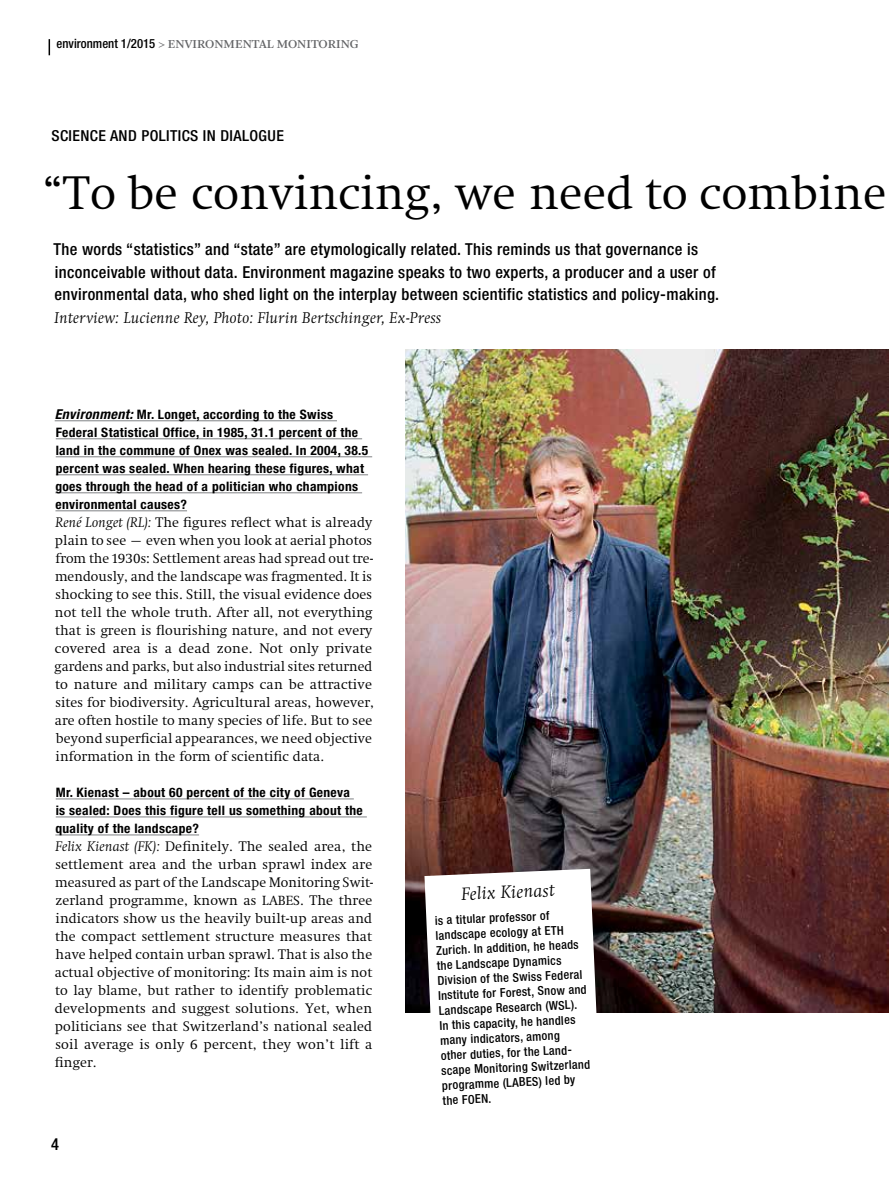
<style>
.page{position:relative;width:893px;height:1191px;background:#fff}
.page>*{position:absolute;margin:0;border:0;box-sizing:border-box;transform-origin:0 0}
.t1{font:300 48px "Swift LT Std";letter-spacing:.005em;color:#000}
.t2{font:italic 300 18px "Swift LT Std";color:#000}
.t3{font:500 condensed 16.5px/22.5px "Helvetica Neue LT Std";letter-spacing:.02em;color:#000}
.t4{font:italic 300 15.75px "Swift LT Std";letter-spacing:.02em;color:#000}
.t5{font:500 condensed 15.15px "Helvetica Neue LT Std";color:#000;scale:1.04 1}
.t6{font:300 14.1px/18px "Swift LT Std";letter-spacing:.01em;color:#000}
.t7{font:700 condensed 13.05px/18px "Helvetica Neue LT Std";letter-spacing:.025em;color:#000;scale:1.04 1}
.t8{font:12.75px "Arnhem";color:#636466}
.t9{font:500 condensed 12.3px/15px "Helvetica Neue LT Std";color:#000}
.s1{font-family:"Helvetica Neue LT Std";font-weight:500;font-stretch:condensed;color:#000}
.s2{font-style:italic;font-size:13.65px}
.s3{font-style:italic}
.s4{font-size:13.5px}
</style>
<div class="page">
<svg style="left:49px;top:39px;width:1px;height:16px"></svg>
<hr style="left:55px;top:420px;width:282px;height:1px;background:#808285">
<hr style="left:56px;top:438px;width:306px;height:1px;background:#808285">
<hr style="left:56px;top:456px;width:316px;height:1px;background:#808285">
<hr style="left:56px;top:474px;width:312px;height:1px;background:#808285">
<hr style="left:55px;top:492px;width:307px;height:1px;background:#808285">
<hr style="left:55px;top:510px;width:132px;height:1px;background:#808285">
<hr style="left:56px;top:798px;width:298px;height:1px;background:#808285">
<hr style="left:56px;top:816px;width:311px;height:1px;background:#808285">
<hr style="left:55px;top:834px;width:144px;height:1px;background:#808285">
<img style="left:405px;top:349px;width:484px;height:664px">
<svg style="left:424px;top:868px;width:178px;height:145px"></svg>
<p class="t8" style="left:57px;top:37px;width:304px"><span class="s1">environment 1/2015</span> &gt; ENVIRONMENTAL MONITORING</p>
<p class="t5" style="left:52px;top:127px;width:17px">Science</p>
<p class="t5" style="left:110px;top:127px;width:10px">and</p>
<p class="t5" style="left:141px;top:127px;width:31px">politics</p>
<p class="t5" style="left:203px;top:127px;width:54px">indialogue</p>
<h1 class="t1" style="left:42px;top:167px;width:845px">“To be convincing, we need to combine</h1>
<p class="t3" style="left:54px;top:238px;width:667px">The words “statistics” and “state” are etymologically related. This reminds us that governance is inconceivable without data. Environment magazine speaks to two experts, a producer and a user of environmental data, who shed light on the interplay between scientific statistics and policy-making.</p>
<p class="t4" style="left:54px;top:309px;width:388px">Interview: Lucienne Rey, Photo: Flurin Bertschinger, Ex-Press</p>
<p class="t7" style="left:55px;top:405px;width:303px"><span class="s2">Environment:</span> Mr. Longet, according to the Swiss Federal Statistical Office, in 1985, 31.1 percent of the land in the commune of Onex was sealed. In 2004, 38.5 percent was sealed. When hearing these figures, what goes through the head of a politician who champions environmental causes?</p>
<p class="t6" style="left:55px;top:513px;width:321px"><span class="s3">René Longet (RL):</span> The figures reflect what is already plain to see – even when you look at aerial photos from the 1930s: Settlement areas had spread out tre&shy;mendously, and the landscape was fragmented. It is shocking to see this. Still, the visual evidence does not tell the whole truth. After all, not everything that is green is flourishing nature, and not every covered area is a dead zone. Not only private gardens and parks, but also industrial sites returned to nature and military camps can be attractive sites for biodiversity. Agricultural areas, however, are often hostile to many species of life. But to see beyond superficial appearances, we need objective information in the form of scientific data.</p>
<p class="t7" style="left:55px;top:783px;width:297px">Mr. Kienast – about 60 percent of the city of Geneva<br>is sealed: Does this figure tell us something about the quality of the landscape?</p>
<p class="t6" style="left:55px;top:837px;width:320px;text-align:justify"><span class="s3">Felix Kienast (FK):</span> Definitely. The sealed area, the settlement area and the urban sprawl index are measured as part of the Landscape Monitoring Swit&shy;zerland programme, known as <span class="s4">LABES</span>. The three indicators show us the heavily built-up areas and the compact settlement structure measures that have helped contain urban sprawl. That is also the actual objective of monitoring: Its main aim is not to lay blame, but rather to identify problematic developments and suggest solutions. Yet, when politicians see that Switzerland’s national sealed soil average is only 6 percent, they won’t lift a finger.</p>
<p class="t3" style="left:51px;top:1132px;width:9px">4</p>
<p class="t2" style="left:461px;top:883px;width:95px;rotate:-2deg">Felix Kienast</p>
<p class="t9" style="left:433px;top:913px;width:151px;rotate:-3deg">is a titular professor of landscape ecology at ETH<br>Zurich. In addition, he heads the -Landscape Dynamics<br>Division of the Swiss Federal<br>Institute for Forest, Snow and<br>Landscape Research (WSL).<br>In this capacity, he handles many indicators, among<br>other duties, for the Land&shy;scape Monitoring Switzerland programme (LABES) led by the FOEN.</p>
</div>
